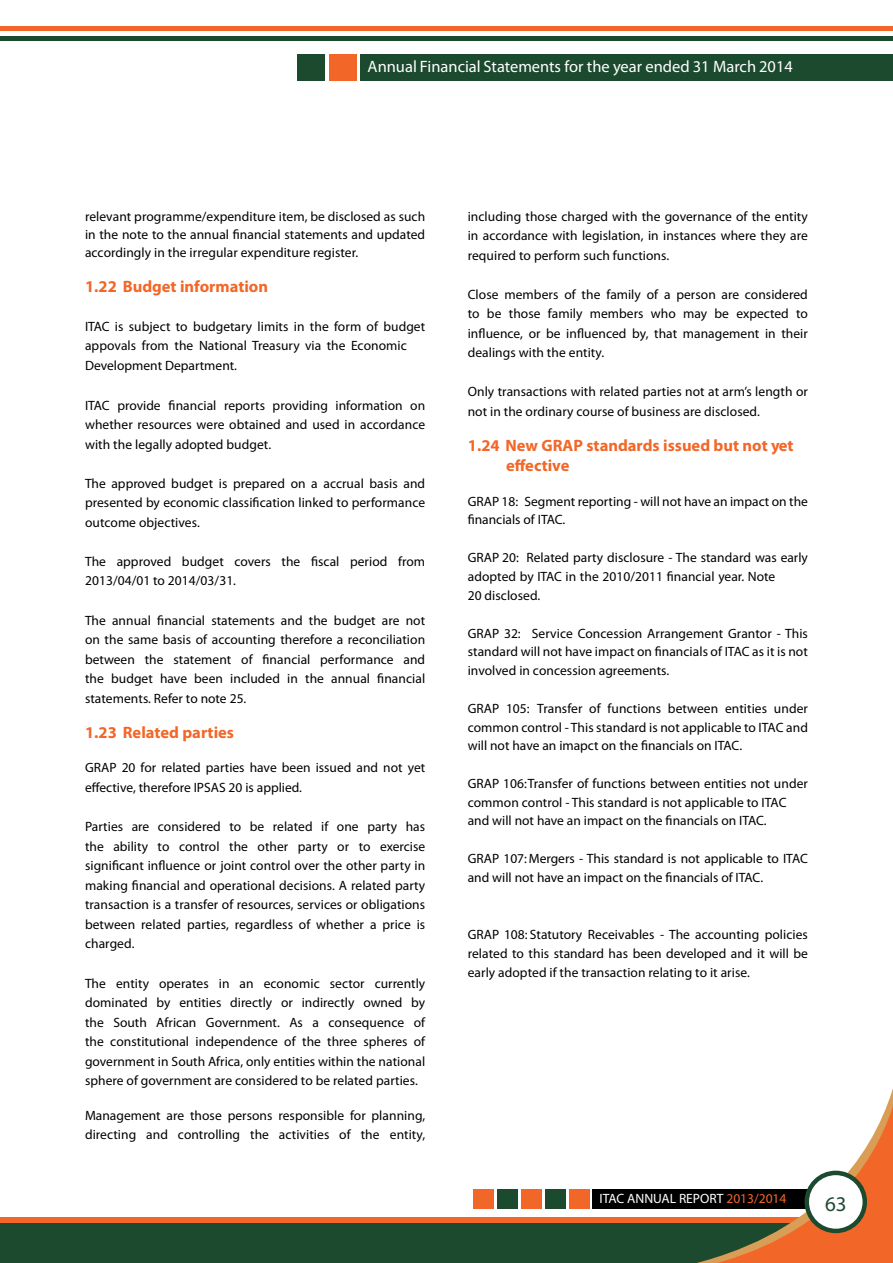
<style>
.page{position:relative;width:893px;height:1263px;background:#fff}
.page>*{position:absolute;margin:0;border:0;box-sizing:border-box;transform-origin:0 0}
.t1{font:21px "Myriad Pro";color:#1b4a2f}
.t2{font:700 16.5px/19.8px "Myriad Pro";color:#f26727}
.t3{font:16.5px "Myriad Pro";color:#fff}
.t4{font:13.5px/19.5px "Myriad Pro";letter-spacing:.005em;color:#000;text-align:justify}
.t5{font:13.5px "Myriad Pro";color:#fff}
.s1{color:#f26727}
</style>
<div class="page">
<div style="left:0;top:1217px;width:893px;height:11px;background:#f26727"></div>
<hr style="left:0;top:27px;width:893px;height:4px;background:#f26727">
<hr style="left:0;top:37px;width:893px;height:4px;background:#1b4a2f">
<div style="left:593px;top:1189px;width:300px;height:20px;background:#000"></div>
<div style="left:0;top:1223px;width:893px;height:40px;background:#1b4a2f"></div>
<svg style="left:697px;top:1088px;width:196px;height:175px"></svg>
<div style="left:807px;top:1173px;width:58px;height:58px;background:#fff;border-radius:50%"></div>
<div style="left:804px;top:1171px;width:63px;height:62px;border:4px solid #1b4a2f;border-radius:50%"></div>
<div style="left:569px;top:1189px;width:21px;height:20px;background:#f26727"></div>
<div style="left:545px;top:1189px;width:21px;height:20px;background:#1b4a2f"></div>
<div style="left:521px;top:1189px;width:20px;height:20px;background:#f26727"></div>
<div style="left:497px;top:1189px;width:20px;height:20px;background:#1b4a2f"></div>
<div style="left:473px;top:1189px;width:20px;height:20px;background:#f26727"></div>
<div style="left:360px;top:54px;width:533px;height:27px;background:#1b4a2f"></div>
<div style="left:329px;top:54px;width:27px;height:27px;background:#f26727"></div>
<div style="left:297px;top:54px;width:28px;height:27px;background:#1b4a2f"></div>
<p class="t3" style="left:368px;top:56px;width:427px">Annual Financial Statements for the year ended 31 March 2014</p>
<p class="t4" style="left:85px;top:207px;width:342px;line-height:18px">relevant programme/expenditure item, be disclosed as such in the note to the annual financial statements and updated accordingly in the irregular expenditure register.</p>
<p class="t2" style="left:85px;top:276px;width:185px">1.22 Budget information</p>
<p class="t4" style="left:85px;top:316px;width:342px;text-align:left">ITAC is subject to budgetary limits in the form of budget appovals from the National Treasury via the Economic<br>Development Department.</p>
<p class="t4" style="left:85px;top:395px;width:342px">ITAC provide financial reports providing information on whether resources were obtained and used in accordance with the legally adopted budget.</p>
<p class="t4" style="left:85px;top:473px;width:342px">The approved budget is prepared on a accrual basis and presented by economic classification linked to performance outcome objectives.</p>
<p class="t4" style="left:85px;top:551px;width:342px">The approved budget covers the fiscal period from<br>2013/04/01 to 2014/03/31.</p>
<p class="t4" style="left:85px;top:610px;width:342px">The annual financial statements and the budget are not on the same basis of accounting therefore a reconciliation between the statement of financial performance and the budget have been included in the annual financial statements. Refer to note 25.</p>
<p class="t2" style="left:85px;top:722px;width:151px">1.23 Related parties</p>
<p class="t4" style="left:85px;top:758px;width:342px">GRAP 20 for related parties have been issued and not yet effective, therefore IPSAS 20 is applied.</p>
<p class="t4" style="left:85px;top:817px;width:342px">Parties are considered to be related if one party has the ability to control the other party or to exercise significant influence or joint control over the other party in making financial and operational decisions. A related party transaction is a transfer of resources, services or obligations between related parties, regardless of whether a price is charged.</p>
<p class="t4" style="left:85px;top:973px;width:342px">The entity operates in an economic sector currently dominated by entities directly or indirectly owned by the South African Government. As a consequence of the constitutional independence of the three spheres of government in South Africa, only entities within the national sphere of government are considered to be related parties.</p>
<p class="t4" style="left:85px;top:1105px;width:342px">Management are those persons responsible for planning, directing and controlling the activities of the entity,</p>
<p class="t4" style="left:468px;top:206px;width:342px">including those charged with the governance of the entity in accordance with legislation, in instances where they are required to perform such functions.</p>
<p class="t4" style="left:468px;top:284px;width:342px">Close members of the family of a person are considered to be those family members who may be expected to influence, or be influenced by, that management in their dealings with the entity.</p>
<p class="t4" style="left:468px;top:382px;width:342px">Only transactions with related parties not at arm’s length or not in the ordinary course of business are disclosed.</p>
<p class="t2" style="left:506px;top:435px;width:289px;text-indent:-38px">1.24 New GRAP standards issued but not yet effective</p>
<p class="t4" style="left:468px;top:491px;width:342px;line-height:18.8px">GRAP 18: Segment reporting - will not have an impact on the financials of ITAC.</p>
<p class="t4" style="left:468px;top:548px;width:342px;line-height:18.8px;text-align:left">GRAP 20: Related party disclosure - The standard was early adopted by ITAC in the 2010/2011 financial year. Note<br>20 disclosed.</p>
<p class="t4" style="left:468px;top:623px;width:342px;line-height:18.8px">GRAP 32: Service Concession Arrangement Grantor - This standard will not have impact on financials of ITAC as it is not involved in concession agreements.</p>
<p class="t4" style="left:468px;top:699px;width:342px;line-height:18.8px">GRAP 105: Transfer of functions between entities under common control - This standard is not applicable to ITAC and will not have an imapct on the financials on ITAC.</p>
<p class="t4" style="left:468px;top:774px;width:342px;line-height:18.8px;text-align:left">GRAP 106: Transfer of functions between entities not under common control - This standard is not applicable to ITAC and will not have an impact on the financials on ITAC.</p>
<p class="t4" style="left:468px;top:849px;width:342px;line-height:18.8px">GRAP 107: Mergers - This standard is not applicable to ITAC and will not have an impact on the financials of ITAC.</p>
<p class="t4" style="left:468px;top:925px;width:342px;line-height:18.8px">GRAP 108: Statutory Receivables - The accounting policies related to this standard has been developed and it will be early adopted if the transaction relating to it arise.</p>
<p class="t5" style="left:600px;top:1190px;width:188px">ITAC ANNUAL REPORT <span class="s1">2013/2014</span></p>
<h1 class="t1" style="left:825px;top:1191px;width:23px">63</h1>
</div>
